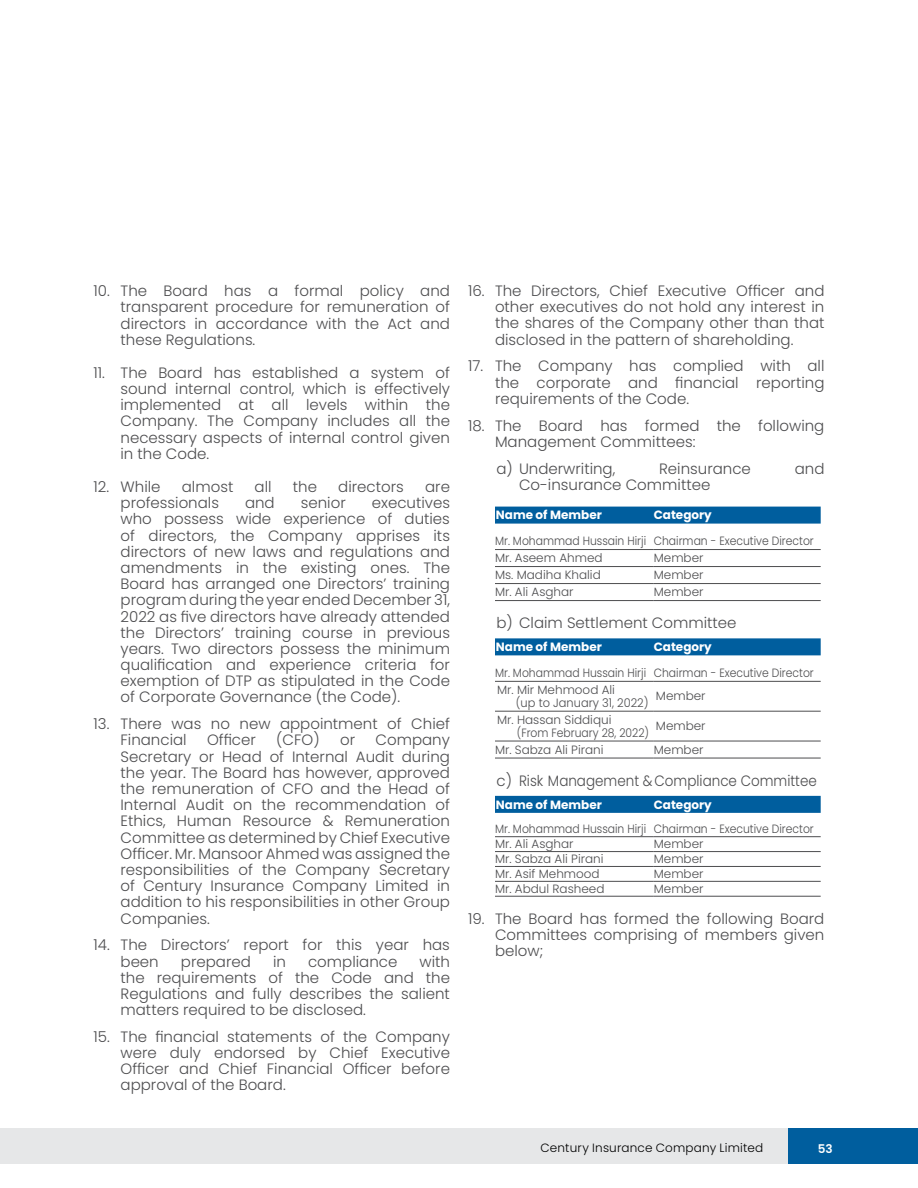
<style>
.page{position:relative;width:918px;height:1188px;background:#fff}
.page>*{position:absolute;margin:0;border:0;box-sizing:border-box;transform-origin:0 0}
.t1{font:300 15px/16.2px "Poppins";color:#4d4d4f;text-align:justify}
.t2{font:300 12px/17.2px "Poppins";color:#4d4d4f;scale:.9 1}
.t3{font:300 12px/12.9px "Poppins";color:#4d4d4f}
.t4{font:700 12px "Poppins";color:#fff}
.t5{font:300 12px "Poppins";letter-spacing:.015em;color:#000}
.t6{font:300 12px "Poppins";color:#4d4d4f;scale:.95 1}
.t7{font:600 12px "Poppins";color:#fff}
</style>
<div class="page">
<div style="left:495px;top:507px;width:326px;height:17px;background:#005e9e"></div>
<hr style="left:495px;top:549px;width:159px;height:1px;background:#4d4d4f">
<hr style="left:654px;top:549px;width:167px;height:1px;background:#4d4d4f">
<hr style="left:495px;top:566px;width:159px;height:1px;background:#4d4d4f">
<hr style="left:654px;top:566px;width:167px;height:1px;background:#4d4d4f">
<hr style="left:495px;top:583px;width:159px;height:1px;background:#4d4d4f">
<hr style="left:654px;top:583px;width:167px;height:1px;background:#4d4d4f">
<hr style="left:495px;top:600px;width:159px;height:1px;background:#4d4d4f">
<hr style="left:654px;top:600px;width:167px;height:1px;background:#4d4d4f">
<div style="left:495px;top:638px;width:326px;height:17px;background:#005e9e"></div>
<hr style="left:495px;top:681px;width:159px;height:1px;background:#4d4d4f">
<hr style="left:654px;top:681px;width:167px;height:1px;background:#4d4d4f">
<hr style="left:495px;top:711px;width:159px;height:1px;background:#4d4d4f">
<hr style="left:654px;top:711px;width:167px;height:1px;background:#4d4d4f">
<hr style="left:495px;top:741px;width:159px;height:1px;background:#4d4d4f">
<hr style="left:654px;top:741px;width:167px;height:1px;background:#4d4d4f">
<hr style="left:495px;top:758px;width:159px;height:1px;background:#4d4d4f">
<hr style="left:654px;top:758px;width:167px;height:1px;background:#4d4d4f">
<div style="left:495px;top:796px;width:326px;height:17px;background:#005e9e"></div>
<hr style="left:495px;top:836px;width:159px;height:1px;background:#4d4d4f">
<hr style="left:654px;top:836px;width:167px;height:1px;background:#4d4d4f">
<hr style="left:495px;top:851px;width:159px;height:1px;background:#4d4d4f">
<hr style="left:654px;top:851px;width:167px;height:1px;background:#4d4d4f">
<hr style="left:495px;top:866px;width:159px;height:1px;background:#4d4d4f">
<hr style="left:654px;top:866px;width:167px;height:1px;background:#4d4d4f">
<hr style="left:495px;top:881px;width:159px;height:1px;background:#4d4d4f">
<hr style="left:654px;top:881px;width:167px;height:1px;background:#4d4d4f">
<hr style="left:495px;top:896px;width:159px;height:1px;background:#4d4d4f">
<hr style="left:654px;top:896px;width:167px;height:1px;background:#4d4d4f">
<div style="left:0;top:1128px;width:342px;height:36px;background:#e6e7e8"></div>
<div style="left:342px;top:1128px;width:447px;height:36px;background:#e6e7e8"></div>
<div style="left:789px;top:1128px;width:129px;height:36px;background:#005e9e"></div>
<p class="t1" style="left:121px;top:283px;width:331px;text-indent:-27px">10. The Board has a formal policy and transparent procedure for remuneration of directors in accordance with the Act and these Regulations.</p>
<p class="t1" style="left:121px;top:365px;width:331px;text-indent:-27px">11. The Board has established a system of sound internal control, which is effectively implemented at all levels within the Company. The Company includes all the necessary aspects of internal control given in the Code.</p>
<p class="t1" style="left:94px;top:479px;width:69px">12. While</p>
<p class="t1" style="left:182px;top:479px;width:53px">almost</p>
<p class="t1" style="left:255px;top:479px;width:18px">all</p>
<p class="t1" style="left:293px;top:479px;width:26px">the</p>
<p class="t1" style="left:338px;top:479px;width:67px">directors</p>
<p class="t1" style="left:425px;top:479px;width:26px">are</p>
<p class="t1" style="left:121px;top:495px;width:100px">professionals</p>
<p class="t1" style="left:245px;top:495px;width:31px">and</p>
<p class="t1" style="left:301px;top:495px;width:46px">senior</p>
<p class="t1" style="left:121px;top:495px;width:331px;text-indent:251px">executives who possess wide experience of duties of directors, the Company apprises its directors of new laws and regulations and amendments in the existing ones. The Board has arranged one Directors’ training program during the year ended December 31, 2022 as five directors have already attended the Directors’ training course in previous years. Two directors possess the minimum qualification and experience criteria for exemption of DTP as stipulated in the Code of Corporate Governance (the Code).</p>
<p class="t1" style="left:121px;top:716px;width:331px;text-indent:-27px">13. There was no new appointment of Chief<br>Financial</p>
<p class="t1" style="left:207px;top:732px;width:50px">Officer</p>
<p class="t1" style="left:276px;top:732px;width:45px">(CFO)</p>
<p class="t1" style="left:340px;top:732px;width:17px">or</p>
<p class="t1" style="left:121px;top:732px;width:331px;text-indent:255px">Company Secretary or Head of Internal Audit during the year. The Board has however, approved the remuneration of CFO and the Head of Internal Audit on the recommendation of Ethics, Human Resource &amp; Remuneration Committee as determined by Chief Executive Officer. Mr. Mansoor Ahmed was assigned the responsibilities of the Company Secretary of Century Insurance Company Limited in addition to his responsibilities in other Group Companies.</p>
<p class="t1" style="left:121px;top:937px;width:331px;text-indent:-27px">14. The Directors’ report for this year has been</p>
<p class="t1" style="left:121px;top:953px;width:331px;text-indent:299px">with the requirements of the Code and the Regulations and fully describes the salient matters required to be disclosed.</p>
<p class="t1" style="left:121px;top:1029px;width:331px;text-indent:-27px">15. The financial statements of the Company were duly endorsed by Chief Executive Officer and Chief Financial Officer before approval of the Board.</p>
<p class="t1" style="left:181px;top:953px;width:72px">prepared</p>
<p class="t1" style="left:273px;top:953px;width:14px">in</p>
<p class="t1" style="left:308px;top:953px;width:91px">compliance</p>
<p class="t1" style="left:495px;top:283px;width:331px;text-indent:-27px">16. The Directors, Chief Executive Officer and other executives do not hold any interest in the shares of the Company other than that disclosed in the pattern of shareholding.</p>
<p class="t1" style="left:495px;top:358px;width:331px;text-indent:-27px">17. The Company has complied with all the corporate and financial reporting requirements of the Code.</p>
<p class="t1" style="left:495px;top:417px;width:331px;text-indent:-27px">18. The Board has formed the following<br>Management Committees:</p>
<p class="t1" style="left:497px;top:460px;width:120px">a) Underwriting,</p>
<p class="t1" style="left:659px;top:460px;width:93px">Reinsurance</p>
<p class="t1" style="left:795px;top:460px;width:31px">and</p>
<p class="t1" style="left:519px;top:477px;width:193px">Co-insurance Committee</p>
<p class="t4" style="left:496px;top:508px;width:108px">Name of Member</p>
<p class="t4" style="left:654px;top:508px;width:60px">Category</p>
<p class="t2" style="left:495px;top:532px;width:356px">Mr. Mohammad Hussain Hirji Chairman - Executive Director<br>Mr. Aseem Ahmed</p>
<p class="t3" style="left:654px;top:552px;width:51px">Member</p>
<p class="t3" style="left:495px;top:569px;width:107px">Ms. Madiha Khalid</p>
<p class="t3" style="left:654px;top:569px;width:51px">Member</p>
<p class="t3" style="left:495px;top:586px;width:80px">Mr. Ali Asghar</p>
<p class="t3" style="left:654px;top:586px;width:51px">Member</p>
<p class="t1" style="left:496px;top:615px;width:242px">b) Claim Settlement Committee</p>
<p class="t4" style="left:496px;top:640px;width:108px">Name of Member</p>
<p class="t4" style="left:654px;top:640px;width:60px">Category</p>
<p class="t2" style="left:495px;top:664px;width:356px">Mr. Mohammad Hussain Hirji Chairman - Executive Director<br>Mr. Mir Mehmood Ali</p>
<p class="t6" style="left:516px;top:696px;width:141px">(up to January 31, 2022)</p>
<p class="t3" style="left:656px;top:690px;width:51px">Member</p>
<p class="t3" style="left:517px;top:713px;width:134px;text-indent:-20px">Mr. Hassan Siddiqui<br>(From February 28, 2022)</p>
<p class="t3" style="left:656px;top:720px;width:51px">Member</p>
<p class="t3" style="left:495px;top:743px;width:110px">Mr. Sabza Ali Pirani</p>
<p class="t3" style="left:654px;top:743px;width:51px">Member</p>
<p class="t1" style="left:496px;top:772px;width:322px">c) Risk Management &amp; Compliance Committee</p>
<p class="t4" style="left:496px;top:797px;width:108px">Name of Member</p>
<p class="t4" style="left:654px;top:797px;width:60px">Category</p>
<p class="t2" style="left:495px;top:822px;width:356px;line-height:15px">Mr. Mohammad Hussain Hirji Chairman - Executive Director<br>Mr. Ali Asghar</p>
<p class="t3" style="left:654px;top:838px;width:51px">Member</p>
<p class="t3" style="left:495px;top:853px;width:110px">Mr. Sabza Ali Pirani</p>
<p class="t3" style="left:654px;top:853px;width:51px">Member</p>
<p class="t3" style="left:495px;top:867px;width:106px">Mr. Asif Mehmood</p>
<p class="t3" style="left:654px;top:867px;width:51px">Member</p>
<p class="t3" style="left:495px;top:882px;width:111px">Mr. Abdul Rasheed</p>
<p class="t3" style="left:654px;top:882px;width:51px">Member</p>
<p class="t1" style="left:495px;top:911px;width:331px;text-indent:-27px">19. The Board has formed the following Board Committees comprising of members given below;</p>
<p class="t5" style="left:541px;top:1141px;width:224px">Century Insurance Company Limited</p>
<p class="t7" style="left:818px;top:1142px;width:16px">53</p>
</div>
